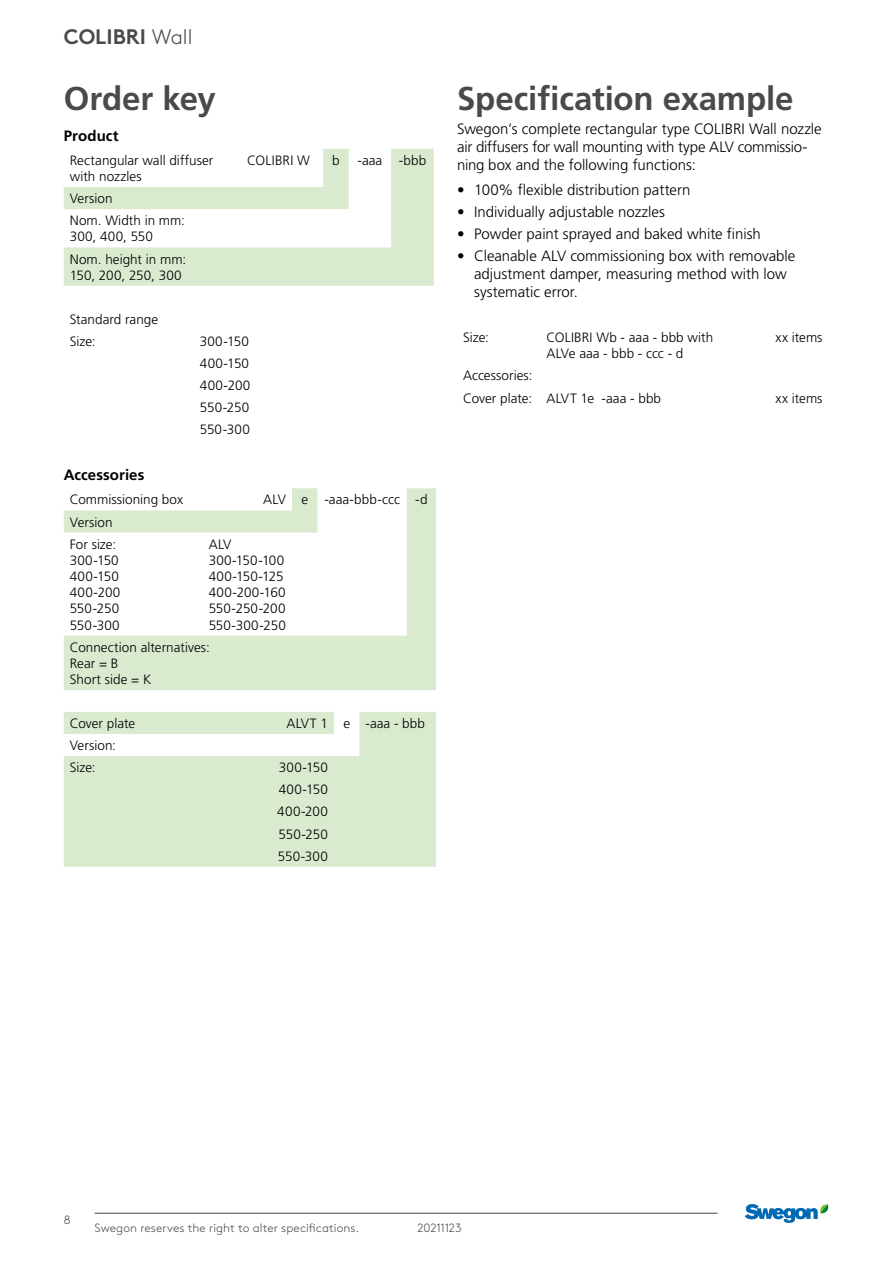
<style>
.page{position:relative;width:893px;height:1263px;background:#fff}
.page>*{position:absolute;margin:0;border:0;box-sizing:border-box;transform-origin:0 0}
.t1{font:700 33px "Frutiger LT Pro";letter-spacing:-.005em;color:#4a4a49}
.t2{font:700 21px "Swegon Brown";color:#4a4a49}
.t3{font:300 15px/18px "Frutiger LT Pro";letter-spacing:-.005em;color:#000}
.t4{font:700 15px "Frutiger LT Pro";letter-spacing:.005em;color:#000}
.t5{font:300 13.5px/22.2px "Frutiger LT Pro";letter-spacing:.005em;color:#000}
.t6{font:300 12px "Swegon Brown";letter-spacing:.005em;color:#4a4a49}
.t7{font:300 12px "Swegon Brown";letter-spacing:-.02em;color:#4a4a49}
.s1{font-weight:300}
</style>
<div class="page">
<hr style="left:95px;top:1213px;width:623px;height:1px;background:#4a4a49">
<svg style="left:745px;top:1204px;width:84px;height:19px"></svg>
<svg style="left:64px;top:149px;width:370px;height:137px"></svg>
<svg style="left:64px;top:488px;width:372px;height:202px"></svg>
<svg style="left:64px;top:712px;width:372px;height:155px;background:#deecd5"></svg>
<h2 class="t2" style="left:64px;top:20px;width:130px">COLIBRI <span class="s1">Wall</span></h2>
<h1 class="t1" style="left:64px;top:79px;width:154px">Order key</h1>
<p class="t4" style="left:64px;top:126px;width:56px">Product</p>
<p class="t5" style="left:70px;top:152px;width:145px;line-height:16.2px">Rectangular wall diffuser with nozzles</p>
<p class="t5" style="left:247px;top:149px;width:64px">COLIBRI W</p>
<p class="t5" style="left:332px;top:149px;width:9px">b</p>
<p class="t5" style="left:358px;top:149px;width:70px">-aaa -bbb</p>
<p class="t5" style="left:70px;top:187px;width:117px">Version<br>Nom. Width in mm:</p>
<p class="t5" style="left:70px;top:226px;width:118px">300, 400, 550<br>Nom. height in mm:</p>
<p class="t5" style="left:70px;top:264px;width:113px">150, 200, 250, 300</p>
<p class="t5" style="left:70px;top:308px;width:90px">Standard range<br>Size:</p>
<p class="t5" style="left:200px;top:330px;width:52px;text-align:justify">300-150<br>400-150<br>400-200<br>550-250<br>550-300</p>
<p class="t4" style="left:64px;top:466px;width:82px">Accessories</p>
<p class="t5" style="left:70px;top:489px;width:115px">Commissioning box</p>
<p class="t5" style="left:263px;top:489px;width:166px">ALV e -aaa-bbb-ccc -d</p>
<p class="t5" style="left:70px;top:511px;width:48px">Version<br>For size:</p>
<p class="t5" style="left:70px;top:552px;width:52px;line-height:16.2px;text-align:justify">300-150<br>400-150<br>400-200<br>550-250<br>550-300</p>
<p class="t5" style="left:209px;top:536px;width:79px;line-height:16.2px">ALV<br>300-150-100<br>400-150-125<br>400-200-160<br>550-250-200<br>550-300-250</p>
<p class="t5" style="left:70px;top:639px;width:142px;line-height:16.2px">Connection alternatives:<br>Rear = B<br>Short side = K</p>
<p class="t5" style="left:70px;top:712px;width:67px">Cover plate</p>
<p class="t5" style="left:286px;top:712px;width:140px">ALVT 1 e -aaa - bbb</p>
<p class="t5" style="left:70px;top:734px;width:48px">Version:<br>Size:</p>
<p class="t5" style="left:277px;top:756px;width:52px;text-align:justify">300-150<br>400-150<br>400-200<br>550-250<br>550-300</p>
<h1 class="t1" style="left:457px;top:79px;width:338px">Specification example</h1>
<p class="t3" style="left:457px;top:120px;width:366px">Swegon’s complete rectangular type COLIBRI Wall nozzle air diffusers for wall mounting with type ALV commissio&shy;ning box and the following functions:</p>
<p class="t3" style="left:457px;top:180px;width:235px">• 100% flexible distribution pattern</p>
<p class="t3" style="left:457px;top:203px;width:209px">• Individually adjustable nozzles</p>
<p class="t3" style="left:457px;top:225px;width:305px">• Powder paint sprayed and baked white finish</p>
<p class="t3" style="left:474px;top:247px;width:323px;text-indent:-17px">• Cleanable ALV commissioning box with removable adjustment damper, measuring method with low systematic error.</p>
<p class="t5" style="left:463px;top:326px;width:27px">Size:</p>
<p class="t5" style="left:546px;top:329px;width:168px;line-height:16.2px">COLIBRI Wb - aaa - bbb with<br>ALVe aaa - bbb - ccc - d</p>
<p class="t5" style="left:775px;top:326px;width:49px">xx items</p>
<p class="t5" style="left:463px;top:365px;width:199px">Accessories:<br>Cover plate: ALVT 1e -aaa - bbb</p>
<p class="t5" style="left:775px;top:387px;width:49px">xx items</p>
<p class="t6" style="left:64px;top:1211px;width:8px">8</p>
<p class="t6" style="left:95px;top:1219px;width:266px">Swegon reserves the right to alter specifications.</p>
<p class="t7" style="left:418px;top:1219px;width:46px">20211123</p>
</div>
